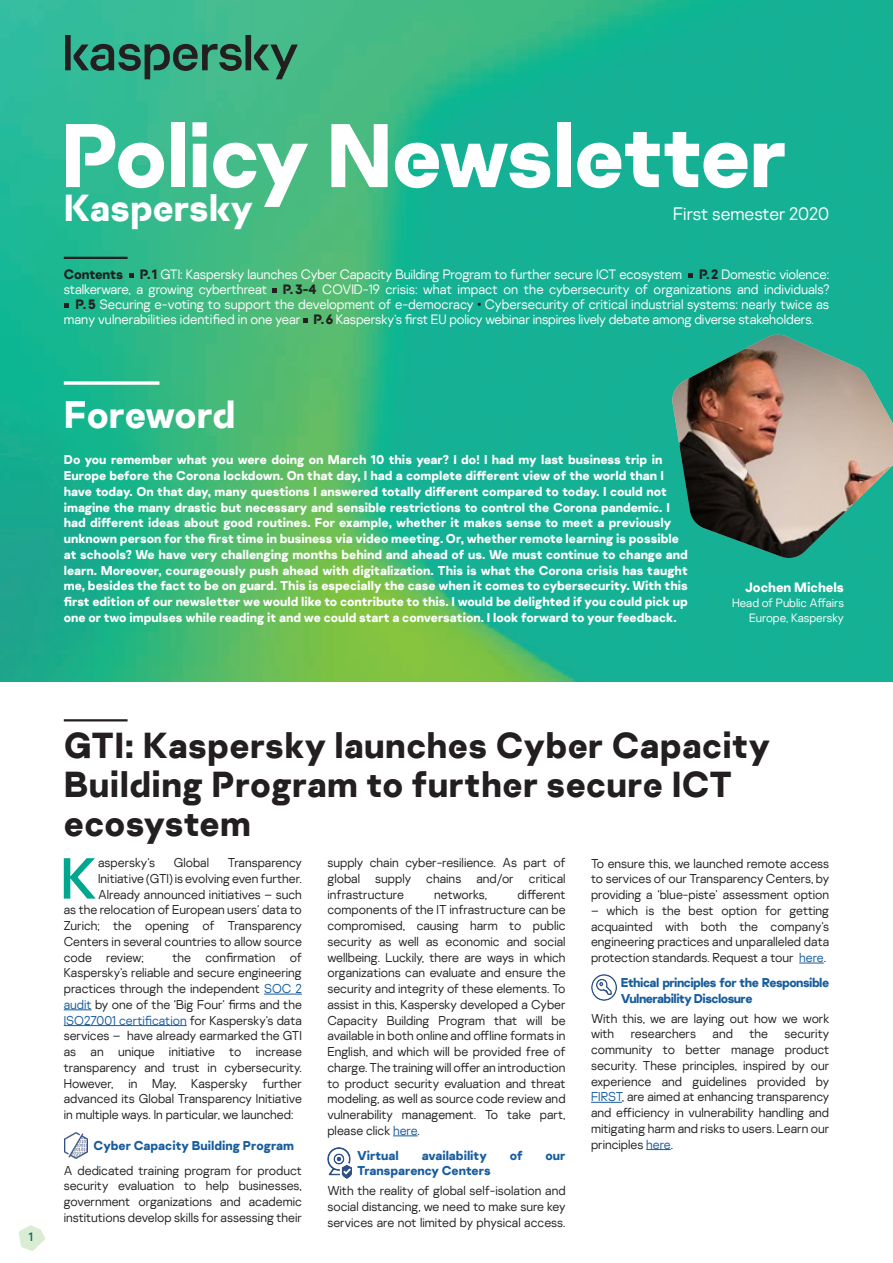
<style>
.page{position:relative;width:893px;height:1263px;background:#fff}
.page>*{position:absolute;margin:0;border:0;box-sizing:border-box;transform-origin:0 0}
.t1{font:700 90px "Kaspersky Sans";letter-spacing:-.015em;color:#fff}
.t2{font:57.75px "Kaspersky Sans";color:#00a78e}
.t3{font:700 38.25px "Kaspersky Sans";color:#fff}
.t4{font:700 37.5px "Kaspersky Sans";color:#fff}
.t5{font:700 36px/39px "Kaspersky Sans";letter-spacing:.01em;color:#231f20}
.t6{font:300 18px "Kaspersky Sans";color:#fff}
.t7{font:300 13.5px "Kaspersky Sans";letter-spacing:-.01em;color:#fff}
.t8{font:700 13.5px "Kaspersky Sans";color:#fff}
.t9{font:300 12.75px/15.8px "Kaspersky Sans";color:#231f20;text-align:justify}
.t10{font:700 12.75px/15.8px "Kaspersky Sans";color:#fff}
.t11{font:700 12.75px "Kaspersky Sans";letter-spacing:-.015em;color:#175d9e}
.t12{font:700 12.75px/15.8px "Kaspersky Sans";letter-spacing:-.04em;color:#175d9e}
.t13{font:300 12px/15px "Kaspersky Sans";color:#fff;text-align:right}
.t14{font:12px "Kaspersky Sans";color:#007360}
.s1{font-weight:700;color:#231f20}
.s2{color:#175d9e}
</style>
<div class="page">
<svg style="left:19px;top:1225px;width:26px;height:26px"></svg>
<img style="left:0;top:0;width:893px;height:681px">
<hr style="left:264px;top:994px;width:38px;height:1px;background:#175d9e">
<svg style="left:64px;top:1009px;width:28px;height:1px"></svg>
<hr style="left:64px;top:1025px;width:123px;height:1px;background:#175d9e">
<svg style="left:393px;top:1135px;width:25px;height:1px"></svg>
<svg style="left:799px;top:963px;width:25px;height:1px"></svg>
<hr style="left:591px;top:1102px;width:31px;height:1px;background:#175d9e">
<svg style="left:646px;top:1149px;width:25px;height:1px"></svg>
<svg style="left:65px;top:35px;width:233px;height:44px;background:#348b6e"></svg>
<hr style="left:64px;top:719px;width:64px;height:2px;background:#231f20">
<svg style="left:64px;top:381px;width:95px;height:4px"></svg>
<img style="left:672px;top:335px;width:221px;height:225px">
<img style="left:64px;top:1132px;width:24px;height:27px">
<img style="left:327px;top:1148px;width:24px;height:30px">
<img style="left:591px;top:975px;width:25px;height:25px">
<hr style="left:64px;top:257px;width:64px;height:2px;background:#231f20">
<svg style="left:129px;top:274px;width:5px;height:4px"></svg>
<svg style="left:688px;top:273px;width:5px;height:5px"></svg>
<svg style="left:273px;top:288px;width:4px;height:5px"></svg>
<svg style="left:64px;top:303px;width:4px;height:5px"></svg>
<svg style="left:304px;top:318px;width:4px;height:5px"></svg>
<p class="t1" style="left:61px;top:99px;width:727px">Policy Newsletter</p>
<p class="t4" style="left:64px;top:185px;width:191px">Kaspersky</p>
<p class="t6" style="left:673px;top:203px;width:158px">First semester 2020</p>
<p class="t7" style="left:64px;top:267px;width:620px"><span class="s1">Contents P. 1</span> GTI: Kaspersky launches Cyber Capacity Building Program to further secure ICT ecosystem</p>
<p class="t7" style="left:699px;top:267px;width:131px"><span class="s1">P.2</span> Domestic violence:</p>
<p class="t7" style="left:64px;top:282px;width:767px">stalkerware, a growing cyberthreat <span class="s1">P.3-4</span> COVID-19 crisis: what impact on the cybersecurity of organizations and individuals?</p>
<p class="t7" style="left:76px;top:297px;width:755px"><span class="s1">P.5</span> Securing e-voting to support the development of e-democracy <span class="s1">•</span> Cybersecurity of critical industrial systems: nearly twice as</p>
<p class="t7" style="left:64px;top:312px;width:752px">many vulnerabilities identified in one year <span class="s1">P.6</span> Kaspersky’s first EU policy webinar inspires lively debate among diverse stakeholders.</p>
<p class="t3" style="left:64px;top:390px;width:173px">Foreword</p>
<p class="t10" style="left:64px;top:452px;width:626px">Do you remember what you were doing on March 10 this year? I do! I had my last business trip in Europe before the Corona lockdown. On that day, I had a complete different view of the world than I have today. On that day, many questions I answered totally different compared to today. I could not imagine the many drastic but necessary and sensible restrictions to control the Corona pandemic. I had different ideas about good routines. For example, whether it makes sense to meet a previously unknown person for the first time in business via video meeting. Or, whether remote learning is possible at schools? We have very challenging months behind and ahead of us. We must continue to change and learn. Moreover, courageously push ahead with digitalization. This is what the Corona crisis has taught me, besides the fact to be on guard. This is especially the case when it comes to cybersecurity. With this first edition of our newsletter we would like to contribute to this. I would be delighted if you could pick up one or two impulses while reading it and we could start a conversation. I look forward to your feedback.</p>
<p class="t8" style="left:745px;top:578px;width:100px">Jochen Michels</p>
<p class="t13" style="left:732px;top:595px;width:113px">Head of Public Affairs<br>Europe, Kaspersky</p>
<p class="t14" style="left:29px;top:1230px;width:6px">1</p>
<p class="t5" style="left:64px;top:726px;width:708px">GTI: Kaspersky launches Cyber Capacity<br>Building Program to further secure ICT ecosystem</p>
<p class="t2" style="left:60px;top:843px;width:38px">K</p>
<p class="t9" style="left:98px;top:855px;width:58px">aspersky’s</p>
<p class="t9" style="left:174px;top:855px;width:37px">Global</p>
<p class="t9" style="left:228px;top:855px;width:76px">Transparency</p>
<p class="t9" style="left:98px;top:870px;width:205px">Initiative (GTI) is evolving even further.</p>
<p class="t9" style="left:98px;top:886px;width:205px">Already announced initiatives – such</p>
<p class="t9" style="left:64px;top:902px;width:240px">as the relocation of European users’ data to</p>
<p class="t9" style="left:64px;top:918px;width:240px">Zurich; the opening of Transparency</p>
<p class="t9" style="left:64px;top:933px;width:240px">Centers in several countries to allow source</p>
<p class="t9" style="left:64px;top:949px;width:82px">code review;</p>
<p class="t9" style="left:64px;top:949px;width:240px;text-indent:109px">the confirmation of Kaspersky’s reliable and secure engineering practices through the independent <span class="s2">SOC 2 audit</span> by one of the ‘Big Four’ firms and the <span class="s2">ISO27001 certification</span> for Kaspersky’s data services – have already earmarked the GTI as an unique initiative to increase transparency and trust in cybersecurity.<br>However, in May, Kaspersky further advanced its Global Transparency Initiative in multiple ways. In particular, we launched:</p>
<p class="t11" style="left:94px;top:1137px;width:202px">Cyber Capacity Building Program</p>
<p class="t9" style="left:64px;top:1162px;width:240px">A dedicated training program for product security evaluation to help businesses, government organizations and academic institutions develop skills for assessing their</p>
<p class="t9" style="left:327px;top:855px;width:240px">supply chain cyber-resilience. As part of global supply chains and/or critical infrastructure</p>
<p class="t9" style="left:327px;top:886px;width:240px;text-indent:190px">different components of the IT infrastructure can be compromised, causing harm to public security as well as economic and social wellbeing. Luckily, there are ways in which organizations can evaluate and ensure the security and integrity of these elements. To assist in this, Kaspersky developed a Cyber Capacity Building Program that will be available in both online and offline formats in English, and which will be provided free of charge. The training will offer an introduction to product security evaluation and threat modeling, as well as source code review and vulnerability management. To take part, please click <span class="s2">here</span>.</p>
<p class="t11" style="left:357px;top:1147px;width:43px">Virtual</p>
<p class="t11" style="left:422px;top:1147px;width:67px">availability</p>
<p class="t11" style="left:510px;top:1147px;width:14px">of</p>
<p class="t11" style="left:546px;top:1147px;width:21px">our</p>
<p class="t11" style="left:357px;top:1163px;width:135px">Transparency Centers</p>
<p class="t9" style="left:327px;top:1183px;width:240px">With the reality of global self-isolation and social distancing, we need to make sure key services are not limited by physical access.</p>
<p class="t9" style="left:434px;top:886px;width:55px">networks,</p>
<p class="t9" style="left:591px;top:855px;width:240px">To ensure this, we launched remote access to services of our Transparency Centers, by providing a ‘blue-piste’ assessment option</p>
<p class="t9" style="left:591px;top:902px;width:240px">– which is the best option for getting acquainted with both the company’s engineering practices and unparalleled data protection standards. Request a tour <span class="s2">here</span>.</p>
<p class="t12" style="left:621px;top:974px;width:210px">Ethical principles for the Responsible<br>Vulnerability Disclosure</p>
<p class="t9" style="left:591px;top:1010px;width:240px">With this, we are laying out how we work with</p>
<p class="t9" style="left:631px;top:1026px;width:67px">researchers</p>
<p class="t9" style="left:712px;top:1026px;width:22px">and</p>
<p class="t9" style="left:749px;top:1026px;width:20px">the</p>
<p class="t9" style="left:591px;top:1026px;width:240px;text-indent:193px">security community to better manage product security. These principles, inspired by our experience and guidelines provided by <span class="s2">FIRST</span>, are aimed at enhancing transparency and efficiency in vulnerability handling and mitigating harm and risks to users. Learn our principles <span class="s2">here</span>.</p>
</div>
